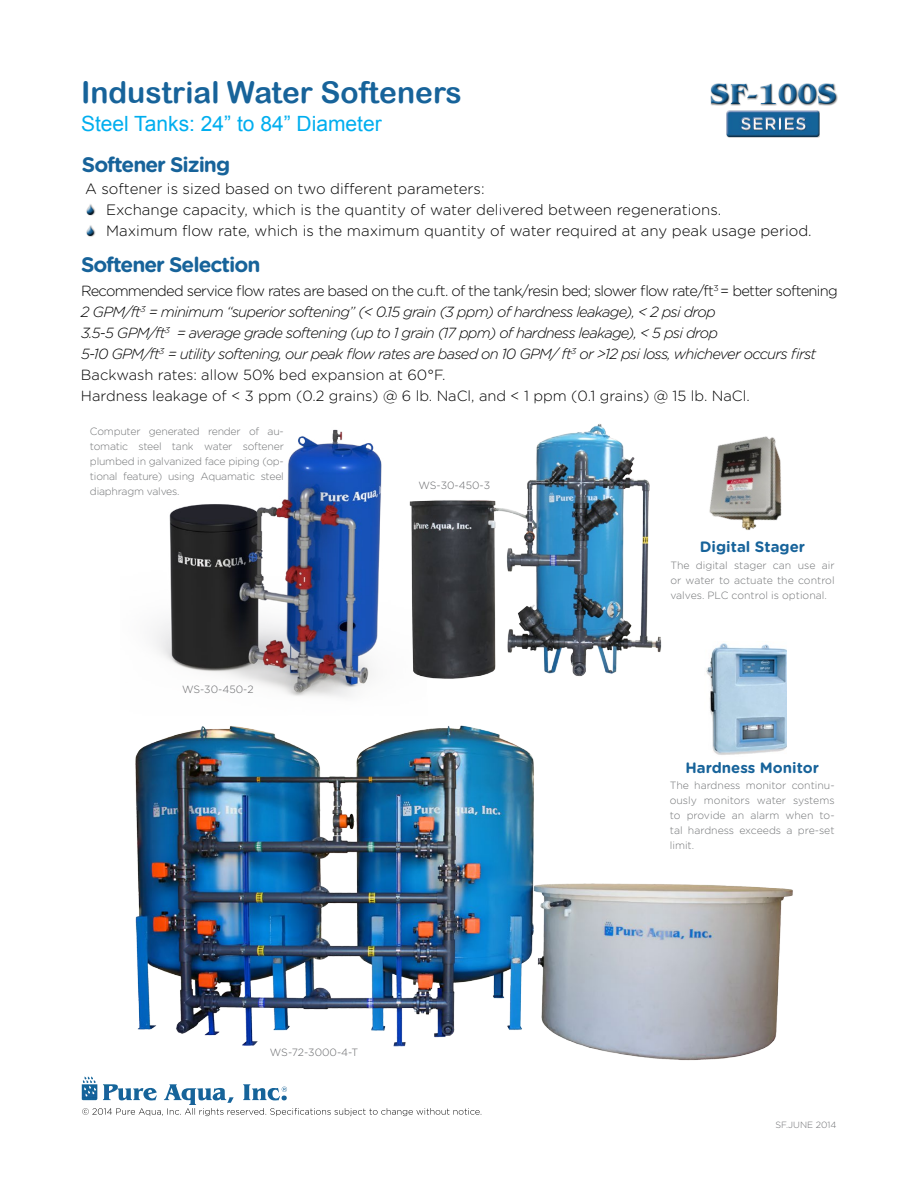
<style>
.page{position:relative;width:918px;height:1188px;background:#fff}
.page>*{position:absolute;margin:0;border:0;box-sizing:border-box;transform-origin:0 0}
.t1{font:30px "Arial Rounded MT Bold";color:#17639a}
.t2{font:700 30px "Benguiat IT Cby BT";color:#17639a}
.t3{font:700 21px "Gotham Rounded";letter-spacing:-.05em;color:#17639a}
.t4{font:21px "Arial";color:#00aeef}
.t5{font:300 15px/21px "Gotham Rounded";color:#000}
.t6{font:700 15px "Gotham Rounded";color:#17639a}
.t7{font:italic 300 14.7px/21px "Gotham Rounded";letter-spacing:-.05em;color:#000}
.t8{font:300 10.5px/15px "Gotham Rounded";letter-spacing:-.01em;color:#737577;text-align:justify}
.t9{font:300 10.5px "Gotham Rounded";color:#656669}
.t10{font:300 9px "Gotham Rounded";color:#6b6c6f}
.s1{font-style:normal}
</style>
<div class="page">
<div style="left:709px;top:82px;width:130px;height:25px;background:#000;opacity:.6"></div>
<img style="left:728px;top:137px;width:91px;height:1px">
<img style="left:727px;top:111px;width:92px;height:26px">
<img style="left:82px;top:1084px;width:400px;height:32px">
<img style="left:82px;top:1076px;width:15px;height:24px">
<img style="left:154px;top:429px;width:228px;height:268px">
<div style="left:85px;top:204px;width:12px;height:35px;background:#000;opacity:.75"></div>
<img style="left:135px;top:725px;width:658px;height:336px">
<img style="left:409px;top:424px;width:253px;height:255px">
<img style="left:709px;top:436px;width:73px;height:94px">
<img style="left:705px;top:643px;width:82px;height:114px">
<svg style="left:87px;top:204px;width:7px;height:11px"></svg>
<svg style="left:87px;top:225px;width:7px;height:11px"></svg>
<h1 class="t1" style="left:81px;top:74px;width:382px">Industrial Water Softeners</h1>
<h2 class="t4" style="left:81px;top:110px;width:302px">Steel Tanks: 24” to 84” Diameter</h2>
<h1 class="t2" style="left:710px;top:75px;width:129px">SF-100S</h1>
<h2 class="t3" style="left:82px;top:149px;width:150px">Softener Sizing</h2>
<p class="t5" style="left:106px;top:198px;width:707px">Exchange capacity, which is the quantity of water delivered between regenerations.<br>Maximum flow rate, which is the maximum quantity of water required at any peak usage period.</p>
<h2 class="t3" style="left:81px;top:249px;width:181px">Softener Selection</h2>
<p class="t7" style="left:81px;top:279px;width:758px"><span class="s1">Recommended service flow rates are based on the cu.ft. of the tank/resin bed; slower flow rate/ft</span><sup>3</sup> <span class="s1">= better softening </span>2 GPM/ft<sup>3</sup> = minimum “superior softening” (&lt; 0.15 grain (3 ppm) of hardness leakage), &lt; 2 psi drop<br>3.5-5 GPM/ft<sup>3</sup> = average grade softening (up to 1 grain (17 ppm) of hardness leakage), &lt; 5 psi drop<br>5-10 GPM/ft<sup>3</sup> = utility softening, our peak flow rates are based on 10 GPM/ ft<sup>3</sup> or &gt;12 psi loss, whichever occurs first <span class="s1">Backwash rates: allow 50% bed expansion at 60°F.<br>Hardness leakage of &lt; 3 ppm (0.2 grains) @ 6 lb. NaCl, and &lt; 1 ppm (0.1 grains) @ 15 lb. NaCl.</span></p>
<p class="t5" style="left:85px;top:178px;width:401px">A softener is sized based on two different parameters:</p>
<p class="t8" style="left:90px;top:423px;width:195px">Computer generated render of au&shy;tomatic steel tank water softener plumbed in galvanized face piping (op&shy;tional feature) using Aquamatic steel diaphragm valves.</p>
<p class="t9" style="left:182px;top:682px;width:73px">WS-30-450-2</p>
<p class="t9" style="left:418px;top:479px;width:73px">WS-30-450-3</p>
<p class="t9" style="left:270px;top:1045px;width:90px">WS-72-3000-4-T</p>
<p class="t6" style="left:700px;top:536px;width:107px">Digital Stager</p>
<p class="t8" style="left:670px;top:557px;width:166px">The digital stager can use air or water to actuate the control valves. PLC control is optional.</p>
<p class="t6" style="left:685px;top:756px;width:135px">Hardness Monitor</p>
<p class="t8" style="left:670px;top:777px;width:166px">The hardness monitor continu&shy;ously monitors water systems to provide an alarm when to&shy;tal hardness exceeds a pre-set limit.</p>
<p class="t10" style="left:775px;top:1119px;width:63px">SF.Jun e 2014</p>
</div>
